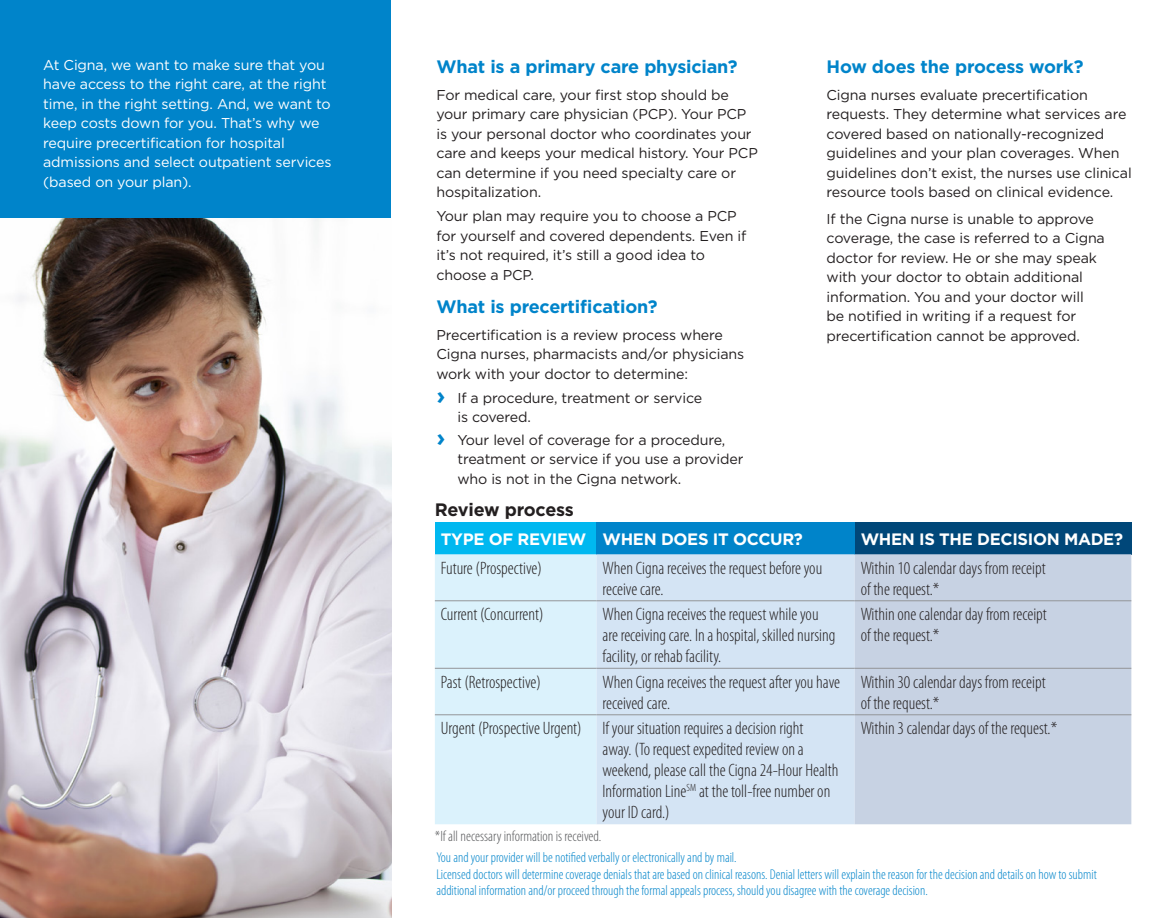
<style>
.page{position:relative;width:1175px;height:918px;background:#fff}
.page>*{position:absolute;margin:0;border:0;box-sizing:border-box;transform-origin:0 0}
.G-Subhead-color{font:300 condensed 18px/21px "Myriad Pro";color:#231f20}
.Subhead_body_bold_12{font:700 18px "Gotham";letter-spacing:-.01em;color:#0084ca}
.Subhead_body_bold_12-2{font:700 18px "Gotham";letter-spacing:-.02em;color:#231f20}
.G-Subhead-color-2{font:700 16.5px "Gotham";letter-spacing:-.02em;color:#fff}
.Legal_copy_Cat{font:300 condensed 15px "Myriad Pro";color:#57585a}
.Body_copy__book_9_5{font:14.25px/19.5px "Gotham";letter-spacing:-.01em;color:#231f20}
.Legal_copy_Cat-2{font:300 condensed 14.25px/16.5px "Myriad Pro";color:#0084ca}
.Body_copy__book_9_5-2{font:14.25px/19.5px "Gotham";letter-spacing:-.01em;color:#fff}
.Bullet_copy_book_9_5{font:14.25px/19.5px "Gotham";letter-spacing:-.01em;color:#231f20}
.s1{font-weight:700;font-size:24px;color:#0084ca}
</style>
<div class="page">
<div style="left:0;top:0;width:391px;height:407px;background:#0084ca"></div>
<img style="left:0;top:218px;width:392px;height:700px">
<div style="left:435px;top:522px;width:161px;height:32px;background:#00b8f0"></div>
<div style="left:596px;top:522px;width:258px;height:32px;background:#0084ca"></div>
<div style="left:854px;top:522px;width:277px;height:32px;background:#004779"></div>
<div style="left:435px;top:554px;width:161px;height:270px;background:#dbf2fc"></div>
<div style="left:596px;top:554px;width:258px;height:270px;background:#d4e4f4"></div>
<div style="left:854px;top:554px;width:277px;height:270px;background:#c7d2e3"></div>
<hr style="left:435px;top:601px;width:161px;height:1px;background:#939598">
<hr style="left:596px;top:601px;width:258px;height:1px;background:#939598">
<hr style="left:854px;top:601px;width:277px;height:1px;background:#939598">
<hr style="left:435px;top:668px;width:161px;height:1px;background:#939598">
<hr style="left:596px;top:668px;width:258px;height:1px;background:#939598">
<hr style="left:854px;top:668px;width:277px;height:1px;background:#939598">
<hr style="left:435px;top:715px;width:161px;height:1px;background:#939598">
<hr style="left:596px;top:715px;width:258px;height:1px;background:#939598">
<hr style="left:854px;top:715px;width:277px;height:1px;background:#939598">
<p class="Body_copy__book_9_5-2" style="left:43px;top:55px;width:290px">At Cigna, we want to make sure that you have access to the right care, at the right time, in the right setting. And, we want to keep costs down for you. That’s why we require precertification for hospital admissions and select outpatient services (based on your plan).</p>
<p class="Subhead_body_bold_12" style="left:436px;top:57px;width:303px">What is a primary care physician?</p>
<p class="Body_copy__book_9_5" style="left:436px;top:85px;width:323px">For medical care, your first stop should be your primary care physician (PCP). Your PCP is your personal doctor who coordinates your care and keeps your medical history. Your PCP can determine if you need specialty care or hospitalization.</p>
<p class="Body_copy__book_9_5" style="left:436px;top:206px;width:311px">Your plan may require you to choose a PCP for yourself and covered dependents. Even if it’s not required, it’s still a good idea to choose a PCP.</p>
<p class="Subhead_body_bold_12" style="left:436px;top:297px;width:222px">What is precertification?</p>
<p class="Body_copy__book_9_5" style="left:436px;top:325px;width:309px">Precertification is a review process where<br>Cigna nurses, pharmacists and/or physicians work with your doctor to determine:</p>
<p class="Bullet_copy_book_9_5" style="left:457px;top:388px;width:246px;text-indent:-21px"><span class="s1">›</span> If a procedure, treatment or service is covered.</p>
<p class="Bullet_copy_book_9_5" style="left:457px;top:430px;width:287px;text-indent:-21px"><span class="s1">›</span> Your level of coverage for a procedure, treatment or service if you use a provider who is not in the Cigna network.</p>
<p class="Subhead_body_bold_12" style="left:826px;top:57px;width:258px">How does the process work?</p>
<p class="Body_copy__book_9_5" style="left:826px;top:85px;width:307px">Cigna nurses evaluate precertification requests. They determine what services are covered based on nationally-recognized guidelines and your plan coverages. When guidelines don’t exist, the nurses use clinical resource tools based on clinical evidence.</p>
<p class="Body_copy__book_9_5" style="left:826px;top:209px;width:280px">If the Cigna nurse is unable to approve coverage, the case is referred to a Cigna doctor for review. He or she may speak with your doctor to obtain additional information. You and your doctor will be notified in writing if a request for precertification cannot be approved.</p>
<p class="Subhead_body_bold_12-2" style="left:435px;top:499px;width:141px">Review process</p>
<p class="G-Subhead-color-2" style="left:441px;top:530px;width:147px">TYPE OF REVIEW</p>
<p class="G-Subhead-color-2" style="left:602px;top:530px;width:202px">WHEN DOES IT OCCUR?</p>
<p class="G-Subhead-color-2" style="left:860px;top:530px;width:264px">WHEN IS THE DECISION MADE?</p>
<p class="G-Subhead-color" style="left:441px;top:558px;width:103px">Future (Prospective)</p>
<p class="G-Subhead-color" style="left:602px;top:558px;width:221px">When Cigna receives the request before you receive care.</p>
<p class="G-Subhead-color" style="left:860px;top:558px;width:186px">Within 10 calendar days from receipt of the request.*</p>
<p class="G-Subhead-color" style="left:441px;top:604px;width:104px">Current (Concurrent)</p>
<p class="G-Subhead-color" style="left:602px;top:604px;width:234px">When Cigna receives the request while you are receiving care. In a hospital, skilled nursing facility, or rehab facility.</p>
<p class="G-Subhead-color" style="left:860px;top:604px;width:188px">Within one calendar day from receipt of the request.*</p>
<p class="G-Subhead-color" style="left:441px;top:672px;width:102px">Past (Retrospective)</p>
<p class="G-Subhead-color" style="left:602px;top:672px;width:239px">When Cigna receives the request after you have received care.</p>
<p class="G-Subhead-color" style="left:860px;top:672px;width:186px">Within 30 calendar days from receipt of the request.*</p>
<p class="G-Subhead-color" style="left:441px;top:718px;width:142px">Urgent (Prospective Urgent)</p>
<p class="G-Subhead-color" style="left:602px;top:718px;width:237px">If your situation requires a decision right<br>away. (To request expedited review on a weekend, please call the Cigna 24-Hour Health Information Line<sup>SM</sup> at the toll-free number on your ID card.)</p>
<p class="G-Subhead-color" style="left:860px;top:718px;width:198px">Within 3 calendar days of the request.*</p>
<p class="Legal_copy_Cat" style="left:435px;top:828px;width:168px">*If all necessary information is received.</p>
<p class="Legal_copy_Cat-2" style="left:436px;top:850px;width:662px">You and your provider will be notified verbally or electronically and by mail.<br>Licensed doctors will determine coverage denials that are based on clinical reasons. Denial letters will explain the reason for the decision and details on how to submit additional information and/or proceed through the formal appeals process, should you disagree with the coverage decision.</p>
</div>
